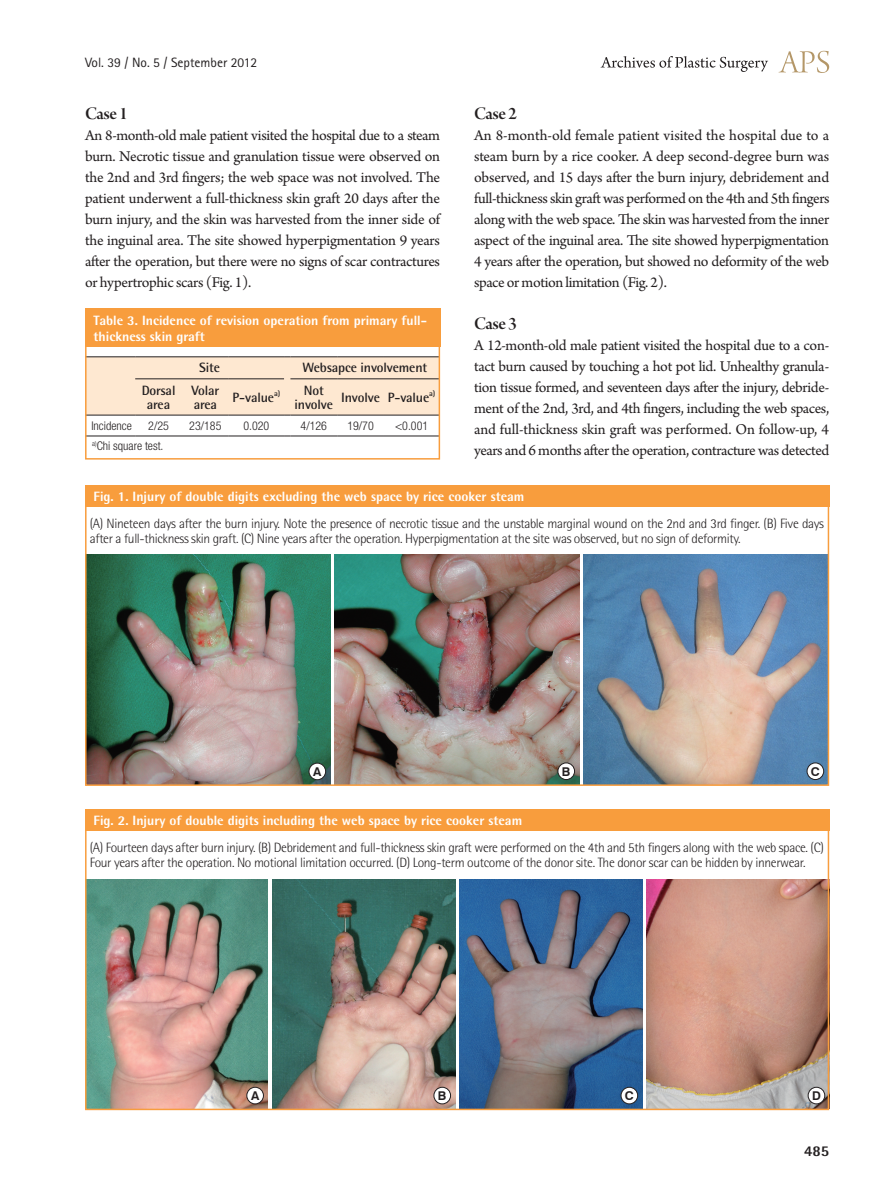
<style>
.page{position:relative;width:893px;height:1191px;background:#fff}
.page>*{position:absolute;margin:0;border:0;box-sizing:border-box;transform-origin:0 0}
.t1{font:18.75px "Arno Pro Smbd Display";letter-spacing:-.025em;color:#231f20}
.t2{font:15.75px/21px "Arno Pro";letter-spacing:-.025em;color:#231f20;text-align:justify}
.t3{font:800 15px "Rotis Semi Sans Std";color:#231f20}
.t4{font:300 13.5px/15px "Rotis Semi Sans Std";letter-spacing:-.025em;color:#231f20}
.t5{font:800 13.5px/16.2px "Rotis Semi Sans Std";color:#fff}
.t6{font:700 13.5px/14.2px "Rotis Semi Sans Std";letter-spacing:-.01em;color:#231f20;text-align:center}
.t7{font:13.5px "Rotis Sans Serif Std";color:#231f20}
.t8{font:700 12.15px "Swiss 721 BT";color:#231f20}
.t9{font:300 condensed 12px "Helvetica Neue LT Std";color:#231f20}
</style>
<div class="page">
<svg style="left:779px;top:51px;width:50px;height:22px"></svg>
<svg style="left:601px;top:56px;width:167px;height:16px"></svg>
<div style="left:85px;top:485px;width:744px;height:21px;background:#f89d3d"></div>
<img style="left:335px;top:555px;width:244px;height:228px">
<img style="left:584px;top:555px;width:242px;height:228px">
<img style="left:88px;top:555px;width:242px;height:228px">
<div style="left:309px;top:763px;width:17px;height:16px;background:#fff;border-radius:50%"></div>
<div style="left:309px;top:763px;width:17px;height:17px;border:1px solid #231f20;border-radius:50%"></div>
<div style="left:558px;top:763px;width:17px;height:16px;background:#fff;border-radius:50%"></div>
<div style="left:558px;top:762px;width:17px;height:17px;border:1px solid #231f20;border-radius:50%"></div>
<div style="left:807px;top:763px;width:17px;height:16px;background:#fff;border-radius:50%"></div>
<div style="left:807px;top:762px;width:17px;height:17px;border:1px solid #231f20;border-radius:50%"></div>
<div style="left:85px;top:485px;width:744px;height:301px;border:2px solid #f89d3d"></div>
<div style="left:85px;top:809px;width:744px;height:22px;background:#f89d3d"></div>
<img style="left:272px;top:879px;width:183px;height:228px">
<div style="left:434px;top:1087px;width:17px;height:16px;background:#fff;border-radius:50%"></div>
<div style="left:434px;top:1087px;width:17px;height:17px;border:1px solid #231f20;border-radius:50%"></div>
<img style="left:459px;top:879px;width:183px;height:228px">
<div style="left:621px;top:1087px;width:17px;height:16px;background:#fff;border-radius:50%"></div>
<div style="left:621px;top:1087px;width:17px;height:17px;border:1px solid #231f20;border-radius:50%"></div>
<img style="left:646px;top:879px;width:180px;height:228px">
<div style="left:808px;top:1087px;width:17px;height:16px;background:#fff;border-radius:50%"></div>
<div style="left:808px;top:1087px;width:17px;height:17px;border:1px solid #231f20;border-radius:50%"></div>
<img style="left:88px;top:879px;width:180px;height:228px">
<div style="left:247px;top:1087px;width:16px;height:16px;background:#fff;border-radius:50%"></div>
<div style="left:247px;top:1087px;width:17px;height:17px;border:1px solid #231f20;border-radius:50%"></div>
<div style="left:85px;top:809px;width:744px;height:301px;border:2px solid #f89d3d"></div>
<svg style="left:88px;top:356px;width:349px;height:81px"></svg>
<hr style="left:290px;top:436px;width:47px;height:1px;background:#231f20">
<hr style="left:337px;top:436px;width:47px;height:1px;background:#231f20">
<hr style="left:384px;top:436px;width:55px;height:1px;background:#231f20">
<div style="left:85px;top:310px;width:355px;height:149px;border:2px solid #f89d3d"></div>
<div style="left:85px;top:309px;width:355px;height:38px;background:#f89d3d"></div>
<p class="t7" style="left:85px;top:54px;width:174px">Vol. 39 / No. 5 / September 2012</p>
<p class="t1" style="left:85px;top:103px;width:44px">Case 1</p>
<p class="t2" style="left:85px;top:126px;width:357px">An 8-month-old male patient visited the hospital due to a steam burn. Necrotic tissue and granulation tissue were observed on the 2nd and 3rd fingers; the web space was not involved. The patient underwent a full-thickness skin graft 20 days after the burn injury, and the skin was harvested from the inner side of the inguinal area. The site showed hyperpigmentation 9 years after the operation, but there were no signs of scar contractures or hypertrophic scars (Fig. 1).</p>
<p class="t1" style="left:474px;top:103px;width:44px">Case 2</p>
<p class="t2" style="left:474px;top:126px;width:357px">An 8-month-old female patient visited the hospital due to a steam burn by a rice cooker. A deep second-degree burn was observed, and 15 days after the burn injury, debridement and full-thickness skin graft was performed on the 4th and 5th fingers along with the web space. The skin was harvested from the inner aspect of the inguinal area. The site showed hyperpigmentation 4 years after the operation, but showed no deformity of the web space or motion limitation (Fig. 2).</p>
<p class="t1" style="left:474px;top:313px;width:44px">Case 3</p>
<p class="t2" style="left:474px;top:336px;width:357px">A 12-month-old male patient visited the hospital due to a con&shy;tact burn caused by touching a hot pot lid. Unhealthy granula&shy;tion tissue formed, and seventeen days after the injury, debride&shy;ment of the 2nd, 3rd, and 4th fingers, including the web spaces, and full-thickness skin graft was performed. On follow-up, 4 years and 6 months after the operation, contracture was detected</p>
<p class="t5" style="left:94px;top:487px;width:432px">Fig. 1. Injury of double digits excluding the web space by rice cooker steam</p>
<p class="t4" style="left:90px;top:516px;width:736px">(A) Nineteen days after the burn injury. Note the presence of necrotic tissue and the unstable marginal wound on the 2nd and 3rd finger. (B) Five days after a full-thickness skin graft. (C) Nine years after the operation. Hyperpigmentation at the site was observed, but no sign of deformity.</p>
<p class="t5" style="left:94px;top:311px;width:335px">Table 3. Incidence of revision operation from primary full&shy;thickness skin graft</p>
<p class="t6" style="left:199px;top:360px;width:22px">Site</p>
<p class="t6" style="left:302px;top:360px;width:126px">Websapce involvement</p>
<p class="t6" style="left:142px;top:382px;width:35px">Dorsal area</p>
<p class="t6" style="left:191px;top:382px;width:29px;text-align:left">Volar area</p>
<p class="t6" style="left:233px;top:390px;width:49px">P-value<sup>a)</sup></p>
<p class="t6" style="left:295px;top:382px;width:40px">Not involve</p>
<p class="t6" style="left:341px;top:390px;width:96px">Involve P-value<sup>a)</sup></p>
<p class="t9" style="left:91px;top:418px;width:42px">Incidence</p>
<p class="t9" style="left:148px;top:418px;width:22px">2/25</p>
<p class="t9" style="left:189px;top:418px;width:34px">23/185</p>
<p class="t9" style="left:243px;top:418px;width:27px">0.020</p>
<p class="t9" style="left:301px;top:418px;width:28px">4/126</p>
<p class="t9" style="left:347px;top:418px;width:28px">19/70</p>
<p class="t9" style="left:395px;top:418px;width:35px">&lt;0.001</p>
<p class="t9" style="left:92px;top:439px;width:73px"><sup>a)</sup>Chi square test.</p>
<p class="t8" style="left:313px;top:764px;width:10px">A</p>
<p class="t8" style="left:562px;top:764px;width:10px">B</p>
<p class="t8" style="left:811px;top:764px;width:10px">C</p>
<p class="t5" style="left:94px;top:812px;width:430px">Fig. 2. Injury of double digits including the web space by rice cooker steam</p>
<p class="t4" style="left:90px;top:840px;width:735px">(A) Fourteen days after burn injury. (B) Debridement and full-thickness skin graft were performed on the 4th and 5th fingers along with the web space. (C)<br>Four years after the operation. No motional limitation occurred. (D) Long-term outcome of the donor site. The donor scar can be hidden by innerwear.</p>
<p class="t8" style="left:251px;top:1088px;width:10px">A</p>
<p class="t8" style="left:438px;top:1088px;width:10px">B</p>
<p class="t8" style="left:625px;top:1088px;width:10px">C</p>
<p class="t8" style="left:812px;top:1088px;width:10px">D</p>
<p class="t3" style="left:804px;top:1141px;width:27px">485</p>
</div>
